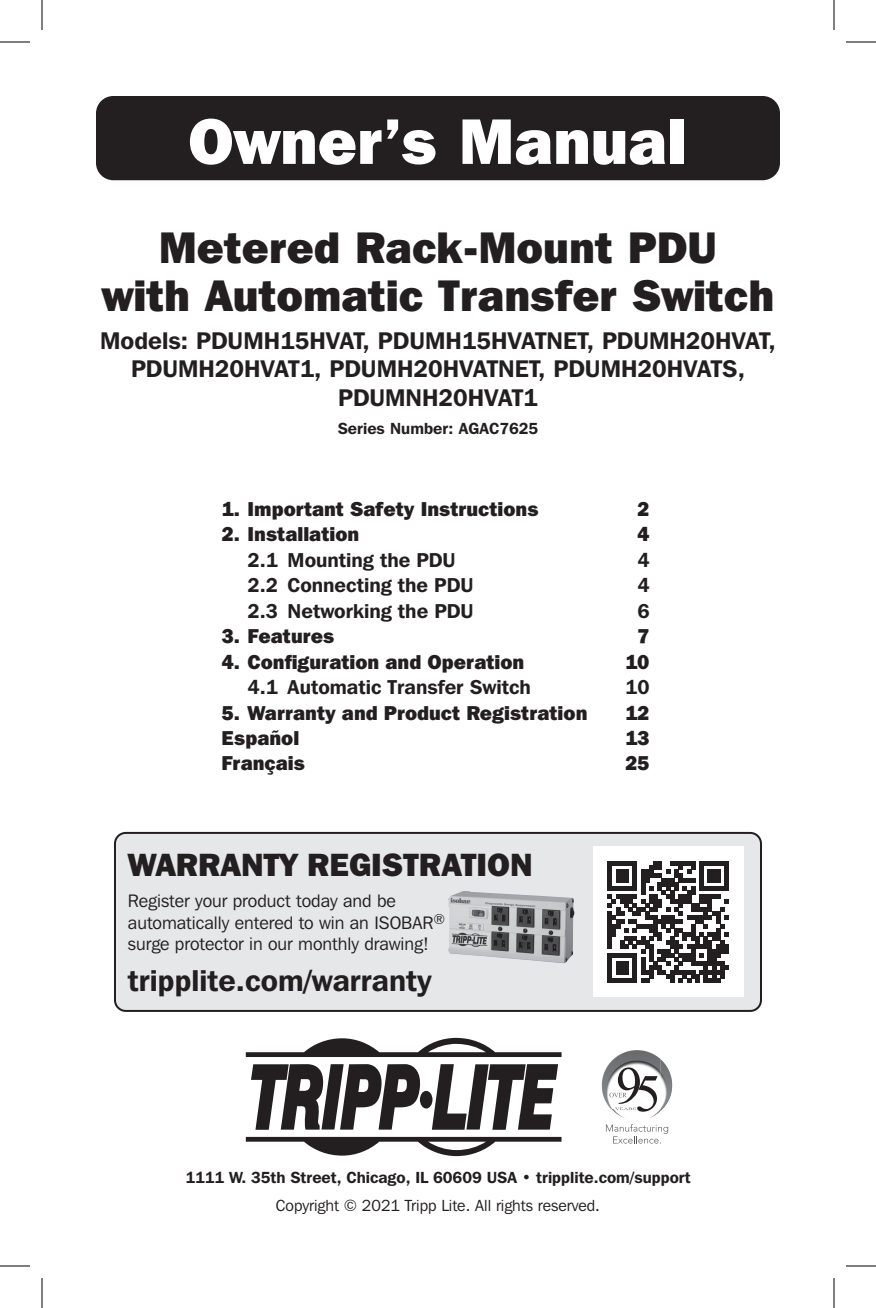
<style>
.page{position:relative;width:876px;height:1308px;background:#fff}
.page>*{position:absolute;margin:0;border:0;box-sizing:border-box;transform-origin:0 0}
.t1{font:800 64px "Franklin Gothic IT Cby BT";color:#fff}
.t2{font:800 44px/48px "Franklin Gothic IT Cby BT";color:#231f20;text-align:center}
.t3{font:800 32px "Franklin Gothic IT Cby BT";color:#231f20}
.t4{font:600 30px "Franklin Gothic IT Cby BT";color:#231f20}
.t5{font:600 24px/28.8px "Franklin Gothic IT Cby BT";color:#231f20;text-align:center}
.t6{font:800 20px "Franklin Gothic IT Cby BT";color:#231f20}
.t7{font:600 20px "Franklin Gothic IT Cby BT";color:#231f20}
.t8{font:18px/21.6px "Franklin Gothic IT Cby BT";color:#231f20}
.t9{font:600 16px "Franklin Gothic IT Cby BT";color:#231f20}
.t10{font:16px "Franklin Gothic IT Cby BT";color:#231f20}
</style>
<div class="page">
<div style="left:96px;top:96px;width:684px;height:84px;background:#231f20;border-radius:17px"></div>
<div style="left:420px;top:1091px;width:12px;height:18px;background:#231f20;border-radius:50%"></div>
<svg style="left:251px;top:1064px;width:170px;height:66px"></svg>
<svg style="left:432px;top:1064px;width:126px;height:66px"></svg>
<svg style="left:246px;top:1038px;width:316px;height:19px"></svg>
<svg style="left:246px;top:1137px;width:316px;height:19px"></svg>
<img style="left:606px;top:1050px;width:29px;height:18px">
<img style="left:660px;top:1066px;width:12px;height:46px">
<img style="left:615px;top:1112px;width:39px;height:6px">
<svg style="left:606px;top:1124px;width:62px;height:20px"></svg>
<svg style="left:609px;top:1067px;width:49px;height:45px"></svg>
<div style="left:115px;top:833px;width:646px;height:178px;background:#e6e7e9;border-radius:11px"></div>
<div style="left:114px;top:832px;width:648px;height:180px;border:2px solid #231f20;border-radius:11px"></div>
<div style="left:593px;top:847px;width:150px;height:150px;background:#fff"></div>
<svg style="left:608px;top:861px;width:121px;height:121px"></svg>
<img style="left:448px;top:891px;width:44px;height:66px">
<hr style="left:0;top:42px;width:30px;height:1px;background:#000">
<hr style="left:846px;top:42px;width:30px;height:1px;background:#000">
<hr style="left:0;top:1266px;width:30px;height:1px;background:#000">
<hr style="left:846px;top:1266px;width:30px;height:1px;background:#000">
<hr style="left:42px;top:0;width:1px;height:30px;background:#000">
<hr style="left:42px;top:1278px;width:1px;height:30px;background:#000">
<hr style="left:834px;top:0;width:1px;height:30px;background:#000">
<hr style="left:834px;top:1278px;width:1px;height:30px;background:#000">
<p class="t1" style="left:188px;top:100px;width:499px">Owner’s Manual</p>
<p class="t2" style="left:102px;top:222px;width:674px">Metered Rack-Mount PDU<br>with Automatic Transfer Switch</p>
<p class="t5" style="left:100px;top:325px;width:677px">Models: PDUMH15HVAT, PDUMH15HVATNET, PDUMH20HVAT,<br>PDUMH20HVAT1, PDUMH20HVATNET, PDUMH20HVATS,<br>PDUMNH20HVAT1</p>
<p class="t9" style="left:338px;top:419px;width:202px">Series Number: AGAC7625</p>
<p class="t6" style="left:222px;top:496px;width:318px">1. Important Safety Instructions</p>
<p class="t6" style="left:637px;top:496px;width:14px">2</p>
<p class="t6" style="left:222px;top:522px;width:139px">2. Installation</p>
<p class="t6" style="left:637px;top:522px;width:14px">4</p>
<p class="t7" style="left:248px;top:547px;width:210px">2.1 Mounting the PDU</p>
<p class="t7" style="left:637px;top:547px;width:14px">4</p>
<p class="t7" style="left:248px;top:573px;width:227px">2.2 Connecting the PDU</p>
<p class="t7" style="left:637px;top:573px;width:14px">4</p>
<p class="t7" style="left:248px;top:598px;width:227px">2.3 Networking the PDU</p>
<p class="t7" style="left:637px;top:598px;width:14px">6</p>
<p class="t6" style="left:222px;top:623px;width:114px">3. Features</p>
<p class="t6" style="left:637px;top:623px;width:14px">7</p>
<p class="t6" style="left:222px;top:649px;width:304px">4. Configuration and Operation</p>
<p class="t6" style="left:625px;top:649px;width:26px">10</p>
<p class="t7" style="left:248px;top:675px;width:285px">4.1 Automatic Transfer Switch</p>
<p class="t7" style="left:625px;top:675px;width:26px">10</p>
<p class="t6" style="left:222px;top:700px;width:367px">5. Warranty and Product Registration</p>
<p class="t6" style="left:625px;top:700px;width:26px">12</p>
<p class="t6" style="left:222px;top:725px;width:79px">Español</p>
<p class="t6" style="left:625px;top:725px;width:26px">13</p>
<p class="t6" style="left:222px;top:751px;width:85px">Français</p>
<p class="t6" style="left:625px;top:751px;width:26px">25</p>
<p class="t3" style="left:128px;top:845px;width:406px">WARRANTY REGISTRATION</p>
<p class="t8" style="left:128px;top:890px;width:319px">Register your product today and be automatically entered to win an ISOBAR<sup>® </sup>surge protector in our monthly drawing!</p>
<p class="t4" style="left:128px;top:962px;width:305px">tripplite.com/warranty</p>
<p class="t9" style="left:185px;top:1168px;width:507px">1111 W. 35th Street, Chicago, IL 60609 USA • tripplite.com/support</p>
<p class="t10" style="left:276px;top:1196px;width:326px">Copyright © 2021 Tripp Lite. All rights reserved.</p>
</div>
